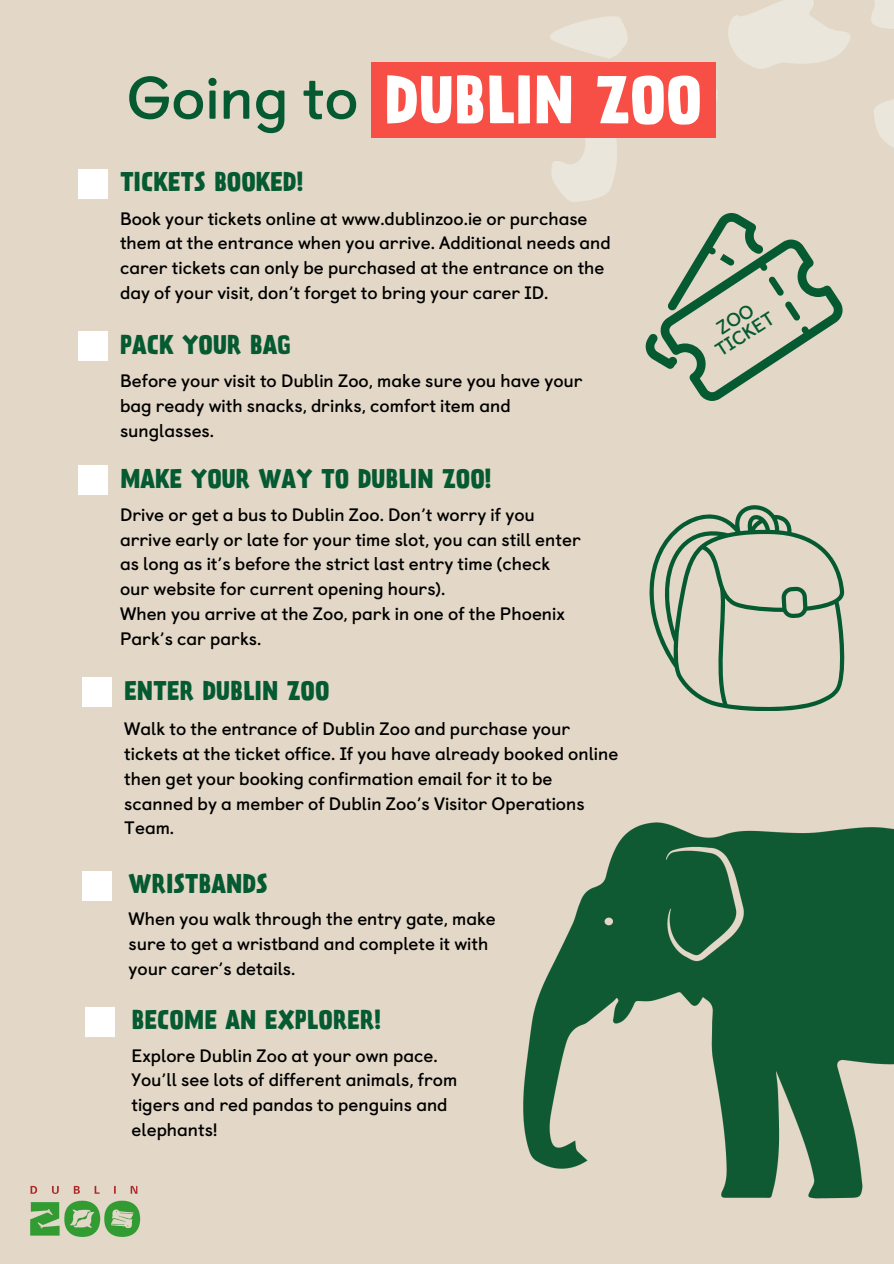
<style>
.page{position:relative;width:894px;height:1264px;background:#fff}
.page>*{position:absolute;margin:0;border:0;box-sizing:border-box;transform-origin:0 0}
.t1{font:700 60px "Prater Sans";color:#fff}
.t2{font:700 60px "Castledown";color:#055a32}
.t3{font:700 24px "Prater Sans";color:#055a32}
.t4{font:700 18.9px/17.5px "Castledown";color:#055a32;text-align:center}
.t5{font:700 18px/24.8px "Castledown";color:#000}
</style>
<div class="page">
<div style="left:0;top:0;width:893px;height:1263px;background:#e3d8c7"></div>
<div style="left:78px;top:169px;width:30px;height:29px;background:#fff"></div>
<div style="left:78px;top:331px;width:30px;height:30px;background:#fff"></div>
<div style="left:78px;top:465px;width:30px;height:30px;background:#fff"></div>
<div style="left:82px;top:677px;width:30px;height:30px;background:#fff"></div>
<div style="left:82px;top:871px;width:30px;height:29px;background:#fff"></div>
<div style="left:85px;top:1006px;width:30px;height:30px;background:#fff"></div>
<img style="left:495px;top:0;width:398px;height:202px">
<div style="left:370px;top:62px;width:345px;height:75px;background:#f74f45"></div>
<img style="left:523px;top:710px;width:370px;height:489px">
<img style="left:30px;top:1185px;width:111px;height:52px">
<svg style="left:645px;top:213px;width:197px;height:188px"></svg>
<svg style="left:649px;top:505px;width:196px;height:205px"></svg>
<h3 class="t2" style="left:126px;top:49px;width:233px">Going to</h3>
<p class="t1" style="left:384px;top:60px;width:319px">DUBLIN ZOO</p>
<p class="t3" style="left:120px;top:166px;width:185px">TICKETS BOOKED!</p>
<h3 class="t5" style="left:120px;top:205px;width:492px">Book your tickets online at www.dublinzoo.ie or purchase them at the entrance when you arrive. Additional needs and carer tickets can only be purchased at the entrance on the day of your visit, don’t forget to bring your carer ID.</h3>
<p class="t3" style="left:120px;top:329px;width:172px">PACK YOUR BAG</p>
<p class="t5" style="left:120px;top:367px;width:464px">Before your visit to Dublin Zoo, make sure you have your bag ready with snacks, drinks, comfort item and sunglasses.</p>
<h4 class="t3" style="left:120px;top:462px;width:372px">MAKE YOUR WAY TO DUBLIN ZOO!</h4>
<h3 class="t5" style="left:120px;top:501px;width:462px">Drive or get a bus to Dublin Zoo. Don’t worry if you arrive early or late for your time slot, you can still enter as long as it’s before the strict last entry time (check our website for current opening hours).</h3>
<p class="t5" style="left:120px;top:600px;width:446px">When you arrive at the Zoo, park in one of the Phoenix<br>Park’s car parks.</p>
<p class="t3" style="left:124px;top:674px;width:206px">ENTER DUBLIN ZOO</p>
<p class="t5" style="left:124px;top:715px;width:495px">Walk to the entrance of Dublin Zoo and purchase your tickets at the ticket office. If you have already booked online then get your booking confirmation email for it to be scanned by a member of Dublin Zoo’s Visitor Operations Team.</p>
<p class="t3" style="left:128px;top:868px;width:140px">WRISTBANDS</p>
<h3 class="t5" style="left:128px;top:905px;width:369px">When you walk through the entry gate, make sure to get a wristband and complete it with your carer’s details.</h3>
<p class="t3" style="left:131px;top:1004px;width:251px">BECOME AN EXPLORER!</p>
<h3 class="t5" style="left:131px;top:1041px;width:307px">Explore Dublin Zoo at your own pace.</h3>
<p class="t5" style="left:131px;top:1066px;width:327px">You’ll see lots of different animals, from tigers and red pandas to penguins and elephants!</p>
<h3 class="t4" style="left:702px;top:328px;width:67px;rotate:-33deg">ZOO<br>TICKET</h3>
</div>
